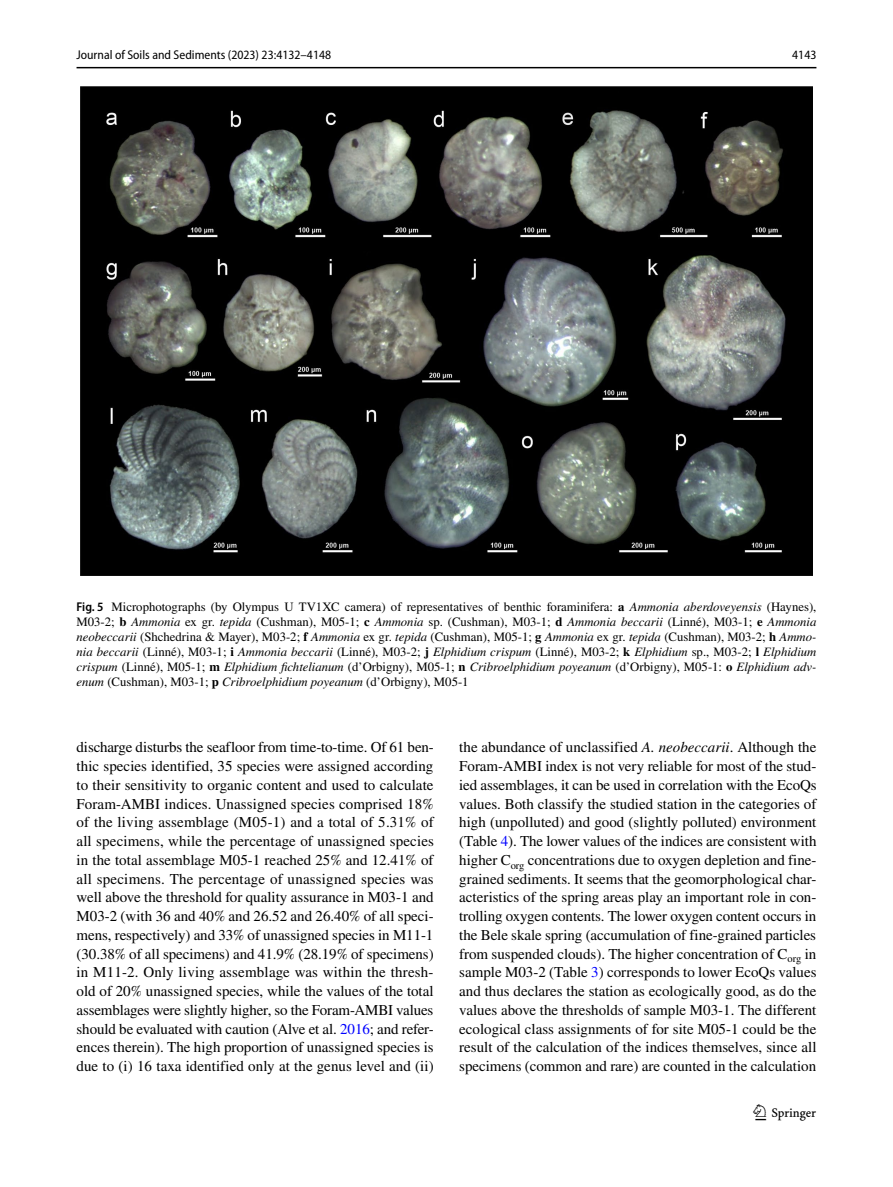
<style>
.page{position:relative;width:893px;height:1187px;background:#fff}
.page>*{position:absolute;margin:0;border:0;box-sizing:border-box;transform-origin:0 0}
.t1{font:22.5px "Springnew Regular 2";color:#000}
.t2{font:15px/18.8px "STIX";color:#000;text-align:justify}
.t3{font:12.75px/15px "STIX";color:#000;text-align:justify}
.t4{font:semi-condensed 12.75px "Myriad Pro";color:#000}
.s1{font-family:"Myriad Pro";font-weight:600;font-stretch:semi-condensed}
.s2{font-weight:700}
.s3{font-style:italic}
.s4{color:#00f}
</style>
<div class="page">
<hr style="left:77px;top:67px;width:739px;height:1px;background:#000">
<img style="left:81px;top:87px;width:731px;height:488px">
<p class="t4" style="left:77px;top:48px;width:256px">Journal of Soils and Sediments (2023) 23:4132–4148</p>
<p class="t4" style="left:792px;top:48px;width:26px">4143</p>
<p class="t3" style="left:77px;top:599px;width:741px"><span class="s1">Fig. 5</span> Microphotographs (by Olympus U TV1XC camera) of representatives of benthic foraminifera: <span class="s2">a</span> <span class="s3">Ammonia aberdoveyensis</span> (Haynes), M03-2; <span class="s2">b</span> <span class="s3">Ammonia</span> ex gr. <span class="s3">tepida</span> (Cushman), M05-1; <span class="s2">c</span> <span class="s3">Ammonia</span> sp. (Cushman), M03-1; <span class="s2">d</span> <span class="s3">Ammonia beccarii</span> (Linné), M03-1; <span class="s2">e</span> <span class="s3">Ammonia neobeccarii</span> (Shchedrina &amp; Mayer), M03-2; <span class="s2">f</span> <span class="s3">Ammonia</span> ex gr. <span class="s3">tepida</span> (Cushman), M05-1; <span class="s2">g</span> <span class="s3">Ammonia</span> ex gr. <span class="s3">tepida</span> (Cushman), M03-2; <span class="s2">h</span> <span class="s3">Ammo&shy;nia beccarii</span> (Linné), M03-1; <span class="s2">i</span> <span class="s3">Ammonia beccarii</span> (Linné), M03-2; <span class="s2">j</span> <span class="s3">Elphidium crispum</span> (Linné), M03-2; <span class="s2">k</span> <span class="s3">Elphidium</span> sp., M03-2; <span class="s2">l</span> <span class="s3">Elphidium crispum</span> (Linné), M05-1; <span class="s2">m</span> <span class="s3">Elphidium fichtelianum</span> (d’Orbigny), M05-1; <span class="s2">n</span> <span class="s3">Cribroelphidium poyeanum</span> (d’Orbigny), M05-1: <span class="s2">o</span> <span class="s3">Elphidium adv&shy;enum</span> (Cushman), M03-1; <span class="s2">p</span> <span class="s3">Cribroelphidium poyeanum</span> (d’Orbigny), M05-1</p>
<p class="t2" style="left:77px;top:738px;width:359px">discharge disturbs the seafloor from time-to-time. Of 61 ben&shy;thic species identified, 35 species were assigned according to their sensitivity to organic content and used to calculate Foram-AMBI indices. Unassigned species comprised 18% of the living assemblage (M05-1) and a total of 5.31% of all specimens, while the percentage of unassigned species in the total assemblage M05-1 reached 25% and 12.41% of all specimens. The percentage of unassigned species was well above the threshold for quality assurance in M03-1 and M03-2 (with 36 and 40% and 26.52 and 26.40% of all speci&shy;mens, respectively) and 33% of unassigned species in M11-1 (30.38% of all specimens) and 41.9% (28.19% of specimens) in M11-2. Only living assemblage was within the thresh&shy;old of 20% unassigned species, while the values of the total assemblages were slightly higher, so the Foram-AMBI values should be evaluated with caution (Alve et al. <span class="s4">2016</span>; and refer&shy;ences therein). The high proportion of unassigned species is due to (i) 16 taxa identified only at the genus level and (ii)</p>
<p class="t2" style="left:459px;top:738px;width:359px">the abundance of unclassified <span class="s3">A. neobeccarii</span>. Although the Foram-AMBI index is not very reliable for most of the stud&shy;ied assemblages, it can be used in correlation with the EcoQs values. Both classify the studied station in the categories of high (unpolluted) and good (slightly polluted) environment (Table <span class="s4">4</span>). The lower values of the indices are consistent with higher C<sub>org</sub> concentrations due to oxygen depletion and fine&shy;grained sediments. It seems that the geomorphological char&shy;acteristics of the spring areas play an important role in con&shy;trolling oxygen contents. The lower oxygen content occurs in the Bele skale spring (accumulation of fine-grained particles from suspended clouds). The higher concentration of C<sub>org</sub> in sample M03-2 (Table <span class="s4">3</span>) corresponds to lower EcoQs values and thus declares the station as ecologically good, as do the values above the thresholds of sample M03-1. The different ecological class assignments of for site M05-1 could be the result of the calculation of the indices themselves, since all specimens (common and rare) are counted in the calculation</p>
<h1 class="t1" style="left:755px;top:1104px;width:62px">1 3</h1>
</div>
